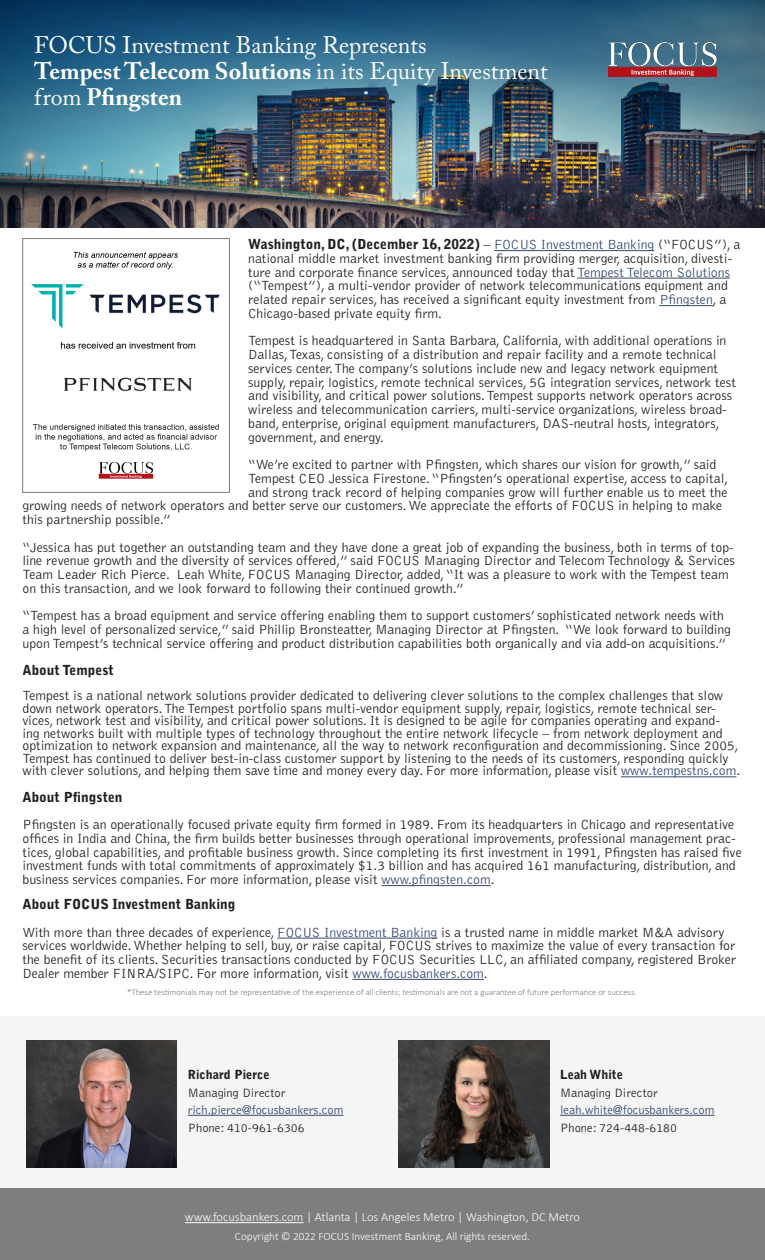
<style>
.page{position:relative;width:765px;height:1260px;background:#fff}
.page>*{position:absolute;margin:0;border:0;box-sizing:border-box;transform-origin:0 0}
.t1{font:700 23.75px/26.2px "Adobe Caslon Pro";color:#fff}
.t2{font:23.75px "Adobe Caslon Pro";color:#fff}
.t3{font:300 13.75px/13.8px "Bell Gothic Std";color:#231f20}
.t4{font:900 13.75px "Bell Gothic Std";color:#231f20}
.t5{font:300 12.5px "Bell Gothic Std";color:#231f20}
.t6{font:300 12.5px "Calibri";color:#fff}
.t7{font:300 12.5px "Bell Gothic Std";color:#334970}
.t8{font:900 12.5px "Bell Gothic Std";color:#231f20}
.t9{font:300 11.25px "Calibri";color:#fff}
.t10{font:300 8.75px "Calibri";color:#7e7e7e}
.s1{font-weight:400}
.s2{font-weight:900}
.s3{color:#334970}
</style>
<div class="page">
<div style="left:0;top:1016px;width:765px;height:244px;background:#f5f5f5"></div>
<img style="left:26px;top:1041px;width:151px;height:126px">
<hr style="left:188px;top:1115px;width:156px;height:1px;background:#334970">
<hr style="left:494px;top:250px;width:160px;height:1px;background:#334970">
<hr style="left:577px;top:278px;width:153px;height:1px;background:#334970">
<hr style="left:659px;top:305px;width:54px;height:1px;background:#334970">
<hr style="left:621px;top:777px;width:115px;height:1px;background:#334970">
<hr style="left:381px;top:885px;width:110px;height:1px;background:#334970">
<hr style="left:277px;top:938px;width:160px;height:1px;background:#334970">
<hr style="left:353px;top:979px;width:131px;height:1px;background:#334970">
<div style="left:0;top:1189px;width:765px;height:71px;background:#7e7e7e"></div>
<hr style="left:185px;top:1222px;width:119px;height:1px;background:#fff">
<img style="left:0;top:174px;width:765px;height:54px">
<img style="left:0;top:0;width:765px;height:174px">
<img style="left:22px;top:239px;width:207px;height:254px">
<img style="left:608px;top:42px;width:109px;height:35px">
<img style="left:399px;top:1041px;width:150px;height:126px">
<hr style="left:560px;top:1115px;width:154px;height:1px;background:#334970">
<p class="t2" style="left:34px;top:30px;width:394px">FOCUS Investment Banking Represents</p>
<p class="t1" style="left:34px;top:57px;width:515px">Tempest Telecom Solutions <span class="s1">in its Equity Investment from</span> Pfingsten</p>
<p class="t3" style="left:248px;top:238px;width:494px"><span class="s2">Washington, DC, (December 16, 2022)</span> – <span class="s3">FOCUS Investment Banking</span> (“FOCUS”), a national middle market investment banking firm providing merger, acquisition, divesti&shy;ture and corporate finance services, announced today that <span class="s3">Tempest Telecom Solutions </span>(“Tempest”), a multi-vendor provider of network telecommunications equipment and related repair services, has received a significant equity investment from <span class="s3">Pfingsten</span>, a Chicago-based private equity firm.</p>
<p class="t3" style="left:248px;top:334px;width:489px">Tempest is headquartered in Santa Barbara, California, with additional operations in Dallas, Texas, consisting of a distribution and repair facility and a remote technical services center. The company’s solutions include new and legacy network equipment supply, repair, logistics, remote technical services, 5G integration services, network test and visibility, and critical power solutions. Tempest supports network operators across wireless and telecommunication carriers, multi-service organizations, wireless broad&shy;band, enterprise, original equipment manufacturers, DAS-neutral hosts, integrators, government, and energy.</p>
<p class="t3" style="left:248px;top:458px;width:470px">“We’re excited to partner with Pfingsten, which shares our vision for growth,” said</p>
<p class="t3" style="left:248px;top:472px;width:482px">Tempest CEO Jessica Firestone. “Pfingsten’s operational expertise, access to capital,</p>
<p class="t3" style="left:248px;top:486px;width:481px">and strong track record of helping companies grow will further enable us to meet the</p>
<p class="t3" style="left:22px;top:499px;width:701px">growing needs of network operators and better serve our customers. We appreciate the efforts of FOCUS in helping to make</p>
<p class="t3" style="left:22px;top:513px;width:150px">this partnership possible.”</p>
<p class="t3" style="left:22px;top:541px;width:714px">“Jessica has put together an outstanding team and they have done a great job of expanding the business, both in terms of top&shy;line revenue growth and the diversity of services offered,” said FOCUS Managing Director and Telecom Technology &amp; Services Team Leader Rich Pierce. Leah White, FOCUS Managing Director, added, “It was a pleasure to work with the Tempest team on this transaction, and we look forward to following their continued growth.”</p>
<p class="t3" style="left:22px;top:609px;width:710px">“Tempest has a broad equipment and service offering enabling them to support customers’ sophisticated network needs with a high level of personalized service,” said Phillip Bronsteatter, Managing Director at Pfingsten. “We look forward to building upon Tempest’s technical service offering and product distribution capabilities both organically and via add-on acquisitions.”</p>
<p class="t4" style="left:22px;top:663px;width:93px">About Tempest</p>
<p class="t3" style="left:22px;top:690px;width:719px;line-height:12.5px">Tempest is a national network solutions provider dedicated to delivering clever solutions to the complex challenges that slow down network operators. The Tempest portfolio spans multi-vendor equipment supply, repair, logistics, remote technical ser&shy;vices, network test and visibility, and critical power solutions. It is designed to be agile for companies operating and expand&shy;ing networks built with multiple types of technology throughout the entire network lifecycle – from network deployment and optimization to network expansion and maintenance, all the way to network reconfiguration and decommissioning. Since 2005, Tempest has continued to deliver best-in-class customer support by listening to the needs of its customers, responding quickly with clever solutions, and helping them save time and money every day. For more information, please visit <span class="s3">www.tempestns.com</span>.</p>
<p class="t4" style="left:22px;top:789px;width:102px">About Pfingsten</p>
<p class="t3" style="left:22px;top:818px;width:721px">Pfingsten is an operationally focused private equity firm formed in 1989. From its headquarters in Chicago and representative offices in India and China, the firm builds better businesses through operational improvements, professional management prac&shy;tices, global capabilities, and profitable business growth. Since completing its first investment in 1991, Pfingsten has raised five investment funds with total commitments of approximately $1.3 billion and has acquired 161 manufacturing, distribution, and business services companies. For more information, please visit <span class="s3">www.pfingsten.com</span>.</p>
<p class="t4" style="left:22px;top:896px;width:215px">About FOCUS Investment Banking</p>
<p class="t3" style="left:22px;top:926px;width:715px">With more than three decades of experience, <span class="s3">FOCUS Investment Banking</span> is a trusted name in middle market M&amp;A advisory services worldwide. Whether helping to sell, buy, or raise capital, FOCUS strives to maximize the value of every transaction for the benefit of its clients. Securities transactions conducted by FOCUS Securities LLC, an affiliated company, registered Broker Dealer member FINRA/SIPC. For more information, visit <span class="s3">www.focusbankers.com</span>.</p>
<p class="t10" style="left:127px;top:986px;width:511px">*These testimonials may not be representative of the experience of all clients; testimonials are not a guarantee of future performance or success.</p>
<p class="t8" style="left:188px;top:1067px;width:83px">Richard Pierce</p>
<p class="t5" style="left:188px;top:1086px;width:99px">Managing Director</p>
<p class="t7" style="left:188px;top:1103px;width:157px">rich.pierce@focusbankers.com</p>
<p class="t5" style="left:188px;top:1121px;width:119px">Phone: 410-961-6306</p>
<p class="t8" style="left:560px;top:1067px;width:64px">Leah White</p>
<p class="t5" style="left:560px;top:1086px;width:99px">Managing Director</p>
<p class="t7" style="left:560px;top:1103px;width:156px">leah.white@focusbankers.com</p>
<p class="t5" style="left:560px;top:1121px;width:119px">Phone: 724-448-6180</p>
<p class="t6" style="left:185px;top:1209px;width:397px">www.focusbankers.com | Atlanta | Los Angeles Metro | Washington, DC Metro</p>
<p class="t9" style="left:235px;top:1230px;width:297px">Copyright © 2022 FOCUS Investment Banking, All rights reserved.</p>
</div>
